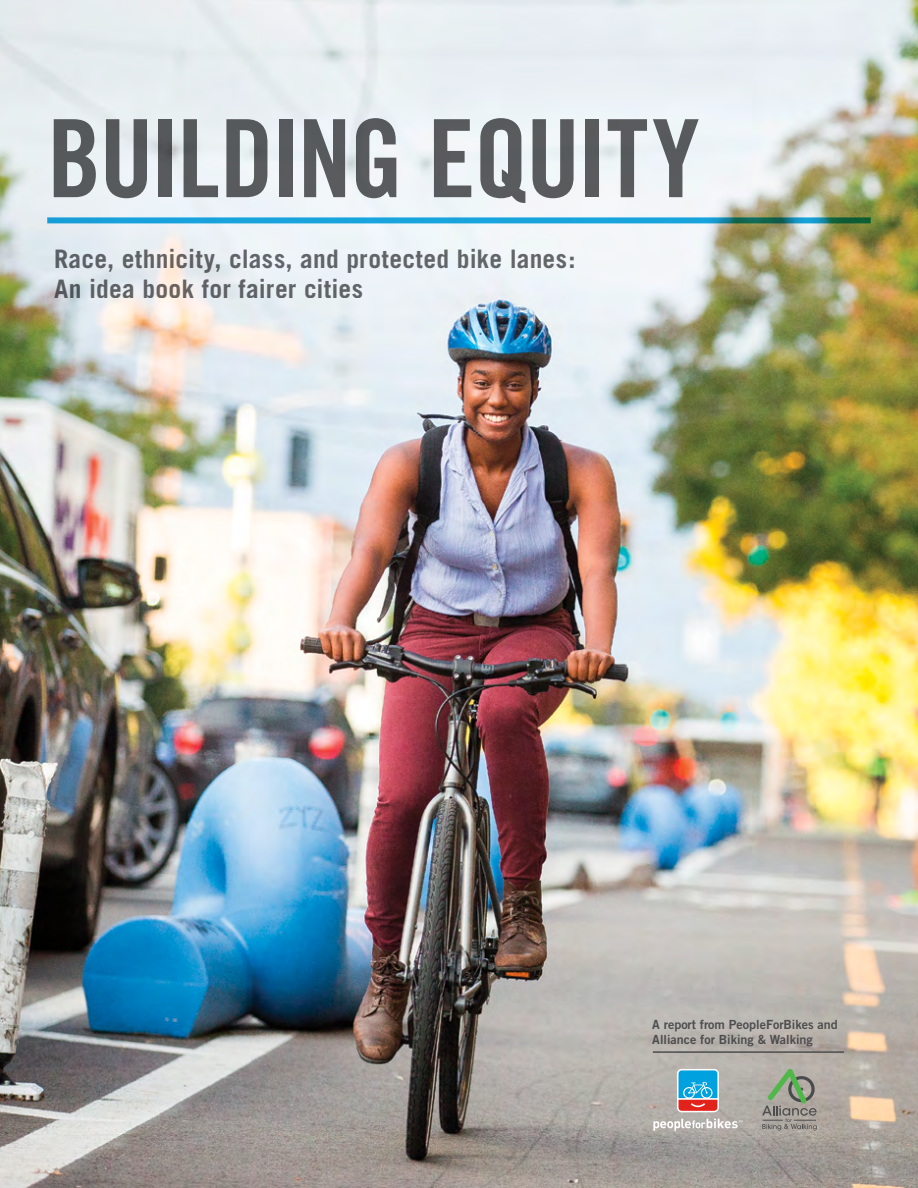
<style>
.page{position:relative;width:918px;height:1188px;background:#fff}
.page>*{position:absolute;margin:0;border:0;box-sizing:border-box;transform-origin:0 0}
.t1{font:108px "Trade Gothic Bold Cond Twenty";letter-spacing:-.02em;color:#4d4d4f}
.t2{font:700 25.5px/30px "Trade Gothic";letter-spacing:.01em;color:#58595b}
.t3{font:12.6px/15px "Trade Gothic Bold Two";color:#4d4d4f}
</style>
<div class="page">
<img style="left:0;top:0;width:918px;height:1188px">
<svg style="left:47px;top:217px;width:824px;height:6px;fill:#18a4db"></svg>
<svg style="left:762px;top:1069px;width:55px;height:62px"></svg>
<svg style="left:677px;top:1069px;width:42px;height:43px"></svg>
<svg style="left:679px;top:1070px;width:38px;height:41px"></svg>
<svg style="left:653px;top:1119px;width:89px;height:12px"></svg>
<hr style="left:653px;top:1051px;width:191px;height:2px;background:#4d4d4f">
<h1 class="t1" style="left:47px;top:93px;width:654px">BUILDING EQUITY</h1>
<p class="t2" style="left:54px;top:243px;width:523px">Race, ethnicity, class, and protected bike lanes:<br>An idea book for fairer cities</p>
<p class="t3" style="left:652px;top:1016px;width:187px">A report from PeopleForBikes and<br>Alliance for Biking &amp; Walking</p>
</div>
